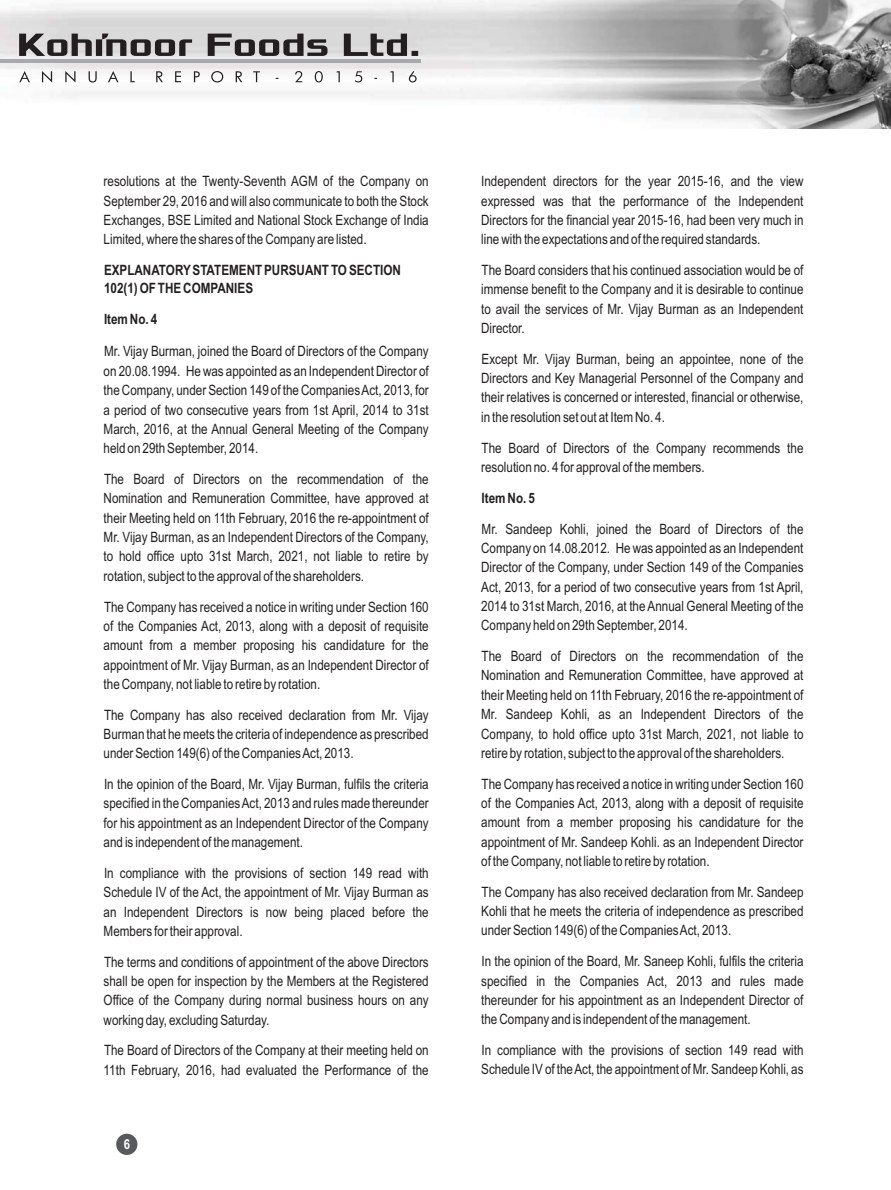
<style>
.page{position:relative;width:891px;height:1190px;background:#fff}
.page>*{position:absolute;margin:0;border:0;box-sizing:border-box;transform-origin:0 0}
.t1{font:14.25px/19.4px "Arial Narrow";color:#231f20;text-align:justify}
.t2{font:700 14.25px/17.9px "Arial Narrow";color:#231f20}
.t3{font:700 13.8px "Arial Narrow";color:#fff}
</style>
<div class="page">
<div style="left:116px;top:1133px;width:21px;height:21px;background:#58595b;border-radius:50%"></div>
<img style="left:0;top:0;width:891px;height:129px">
<hr style="left:0;top:60px;width:420px;height:3px;background:#a7a9ac">
<svg style="left:19px;top:34px;width:399px;height:22px;background:#8b8989"></svg>
<svg style="left:19px;top:71px;width:398px;height:12px"></svg>
<p class="t1" style="left:104px;top:173px;width:327px">resolutions at the Twenty-Seventh AGM of the Company on September 29, 2016 and will also communicate to both the Stock Exchanges, BSE Limited and National Stock Exchange of India Limited, where the shares of the Company are listed.</p>
<p class="t2" style="left:104px;top:263px;width:298px">EXPLANATORY STATEMENT PURSUANT TO SECTION<br>102(1) OF THE COMPANIES</p>
<p class="t2" style="left:104px;top:312px;width:55px">Item No. 4</p>
<p class="t1" style="left:104px;top:343px;width:327px">Mr. Vijay Burman, joined the Board of Directors of the Company on 20.08.1994. He was appointed as an Independent Director of the Company, under Section 149 of the CompaniesAct, 2013, for a period of two consecutive years from 1st April, 2014 to 31st March, 2016, at the Annual General Meeting of the Company held on 29th September, 2014.</p>
<p class="t1" style="left:104px;top:471px;width:327px">The Board of Directors on the recommendation of the Nomination and Remuneration Committee, have approved at their Meeting held on 11th February, 2016 the re-appointment of Mr. Vijay Burman, as an Independent Directors of the Company, to hold office upto 31st March, 2021, not liable to retire by rotation, subject to the approval of the shareholders.</p>
<p class="t1" style="left:104px;top:598px;width:327px">The Company has received a notice in writing under Section 160 of the Companies Act, 2013, along with a deposit of requisite amount from a member proposing his candidature for the appointment of Mr. Vijay Burman, as an Independent Director of the Company, not liable to retire by rotation.</p>
<p class="t1" style="left:104px;top:706px;width:327px">The Company has also received declaration from Mr. Vijay Burman that he meets the criteria of independence as prescribed under Section 149(6) of the CompaniesAct, 2013.</p>
<p class="t1" style="left:104px;top:775px;width:327px">In the opinion of the Board, Mr. Vijay Burman, fulfils the criteria specified in the CompaniesAct, 2013 and rules made thereunder for his appointment as an Independent Director of the Company and is independent of the management.</p>
<p class="t1" style="left:104px;top:864px;width:327px">In compliance with the provisions of section 149 read with Schedule IV of the Act, the appointment of Mr. Vijay Burman as an Independent Directors is now being placed before the Members for their approval.</p>
<p class="t1" style="left:104px;top:953px;width:327px">The terms and conditions of appointment of the above Directors shall be open for inspection by the Members at the Registered Office of the Company during normal business hours on any working day, excluding Saturday.</p>
<p class="t1" style="left:104px;top:1042px;width:327px">The Board of Directors of the Company at their meeting held on<br>11th February, 2016, had evaluated the Performance of the</p>
<p class="t3" style="left:124px;top:1139px;width:8px">6</p>
<p class="t1" style="left:481px;top:173px;width:324px">Independent directors for the year 2015-16, and the view expressed was that the performance of the Independent Directors for the financial year 2015-16, had been very much in line with the expectations and of the required standards.</p>
<p class="t1" style="left:481px;top:262px;width:324px">The Board considers that his continued association would be of immense benefit to the Company and it is desirable to continue to avail the services of Mr. Vijay Burman as an Independent Director.</p>
<p class="t1" style="left:481px;top:350px;width:324px">Except Mr. Vijay Burman, being an appointee, none of the Directors and Key Managerial Personnel of the Company and their relatives is concerned or interested, financial or otherwise, in the resolution set out at Item No. 4.</p>
<p class="t1" style="left:481px;top:439px;width:324px">The Board of Directors of the Company recommends the resolution no. 4 for approval of the members.</p>
<p class="t2" style="left:482px;top:490px;width:55px">Item No. 5</p>
<p class="t1" style="left:481px;top:520px;width:324px">Mr. Sandeep Kohli, joined the Board of Directors of the Company on 14.08.2012. He was appointed as an Independent Director of the Company, under Section 149 of the Companies Act, 2013, for a period of two consecutive years from 1st April, 2014 to 31st March, 2016, at the Annual General Meeting of the Company held on 29th September, 2014.</p>
<p class="t1" style="left:481px;top:648px;width:324px">The Board of Directors on the recommendation of the Nomination and Remuneration Committee, have approved at their Meeting held on 11th February, 2016 the re-appointment of Mr. Sandeep Kohli, as an Independent Directors of the Company, to hold office upto 31st March, 2021, not liable to retire by rotation, subject to the approval of the shareholders.</p>
<p class="t1" style="left:481px;top:775px;width:324px">The Company has received a notice in writing under Section 160 of the Companies Act, 2013, along with a deposit of requisite amount from a member proposing his candidature for the appointment of Mr. Sandeep Kohli. as an Independent Director of the Company, not liable to retire by rotation.</p>
<p class="t1" style="left:481px;top:883px;width:324px">The Company has also received declaration from Mr. Sandeep Kohli that he meets the criteria of independence as prescribed under Section 149(6) of the CompaniesAct, 2013.</p>
<p class="t1" style="left:481px;top:952px;width:324px">In the opinion of the Board, Mr. Saneep Kohli, fulfils the criteria specified in the Companies Act, 2013 and rules made thereunder for his appointment as an Independent Director of the Company and is independent of the management.</p>
<p class="t1" style="left:481px;top:1041px;width:324px">In compliance with the provisions of section 149 read with<br>Schedule IV of theAct, the appointment of Mr. Sandeep Kohli, as</p>
</div>
